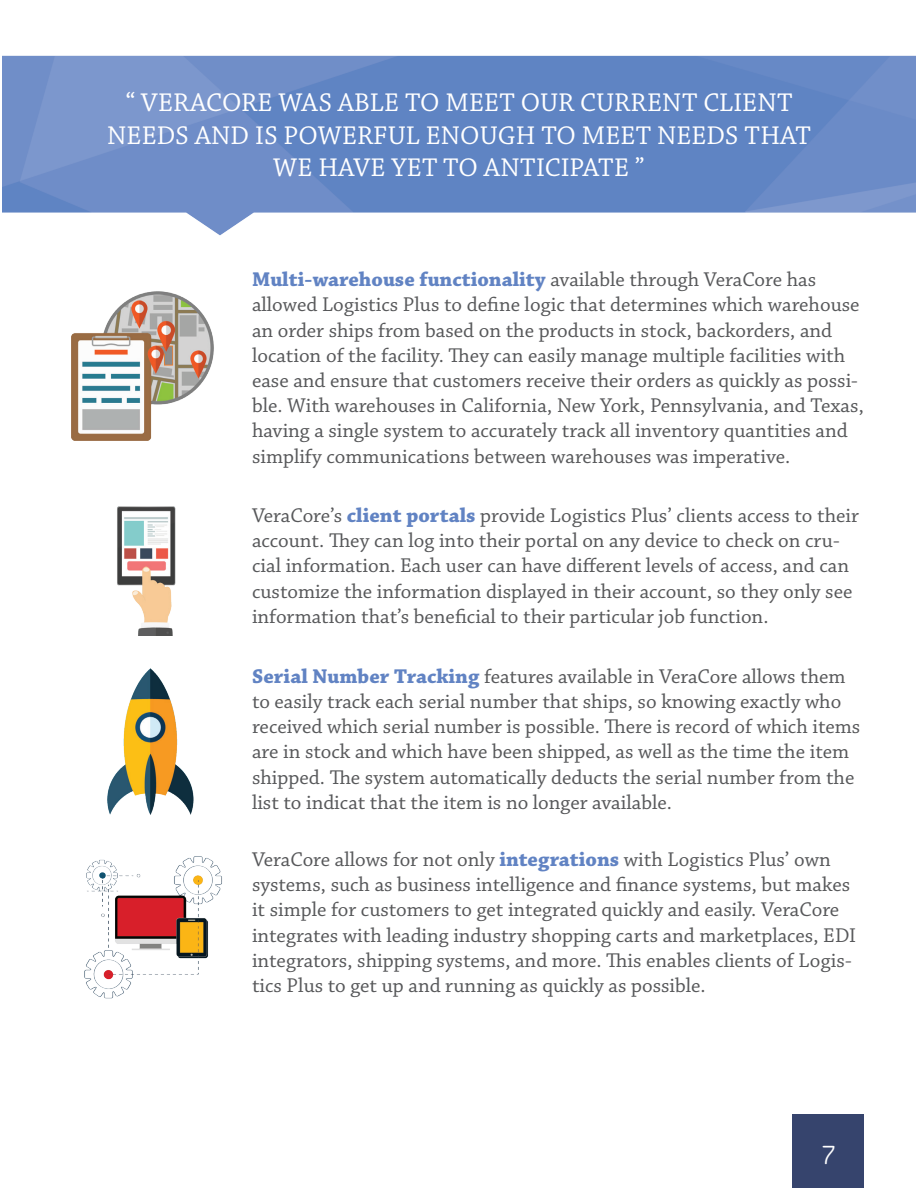
<style>
.page{position:relative;width:918px;height:1188px;background:#fff}
.page>*{position:absolute;margin:0;border:0;box-sizing:border-box;transform-origin:0 0}
.t1{font:27px/32.4px "Chaparral Pro";color:#fff;text-align:center}
.t2{font:27px "Bariol";color:#fff}
.t3{font:21px/25.2px "Chaparral Pro";color:#57585a}
.s1{font-weight:700;color:#6183c3}
</style>
<div class="page">
<img style="left:3px;top:55px;width:912px;height:181px">
<img style="left:72px;top:291px;width:142px;height:150px">
<div style="left:792px;top:1114px;width:72px;height:74px;background:#36446d"></div>
<img style="left:117px;top:506px;width:59px;height:129px">
<img style="left:107px;top:668px;width:87px;height:147px">
<img style="left:84px;top:856px;width:138px;height:143px">
<p class="t1" style="left:107px;top:88px;width:705px">“ VERACORE WAS ABLE TO MEET OUR CURRENT CLIENT<br>NEEDS AND IS POWERFUL ENOUGH TO MEET NEEDS THAT<br>WE HAVE YET TO ANTICIPATE ”</p>
<p class="t3" style="left:252px;top:268px;width:613px"><span class="s1">Multi-warehouse functionality</span> available through VeraCore has allowed Logistics Plus to define logic that determines which warehouse an order ships from based on the products in stock, backorders, and location of the facility. They can easily manage multiple facilities with ease and ensure that customers receive their orders as quickly as possi&shy;ble. With warehouses in California, New York, Pennsylvania, and Texas, having a single system to accurately track all inventory quantities and simplify communications between warehouses was imperative.</p>
<p class="t3" style="left:252px;top:504px;width:608px">VeraCore’s <span class="s1">client portals</span> provide Logistics Plus’ clients access to their account. They can log into their portal on any device to check on cru&shy;cial information. Each user can have different levels of access, and can customize the information displayed in their account, so they only see information that’s beneficial to their particular job function.</p>
<p class="t3" style="left:252px;top:664px;width:610px"><span class="s1">Serial Number Tracking</span> features available in VeraCore allows them to easily track each serial number that ships, so knowing exactly who received which serial number is possible. There is record of which items are in stock and which have been shipped, as well as the time the item shipped. The system automatically deducts the serial number from the list to indicat that the item is no longer available.</p>
<p class="t3" style="left:252px;top:848px;width:606px">VeraCore allows for not only <span class="s1">integrations</span> with Logistics Plus’ own systems, such as business intelligence and finance systems, but makes it simple for customers to get integrated quickly and easily. VeraCore integrates with leading industry shopping carts and marketplaces, EDI integrators, shipping systems, and more. This enables clients of Logis&shy;tics Plus to get up and running as quickly as possible.</p>
<p class="t2" style="left:822px;top:1137px;width:15px">7</p>
</div>
